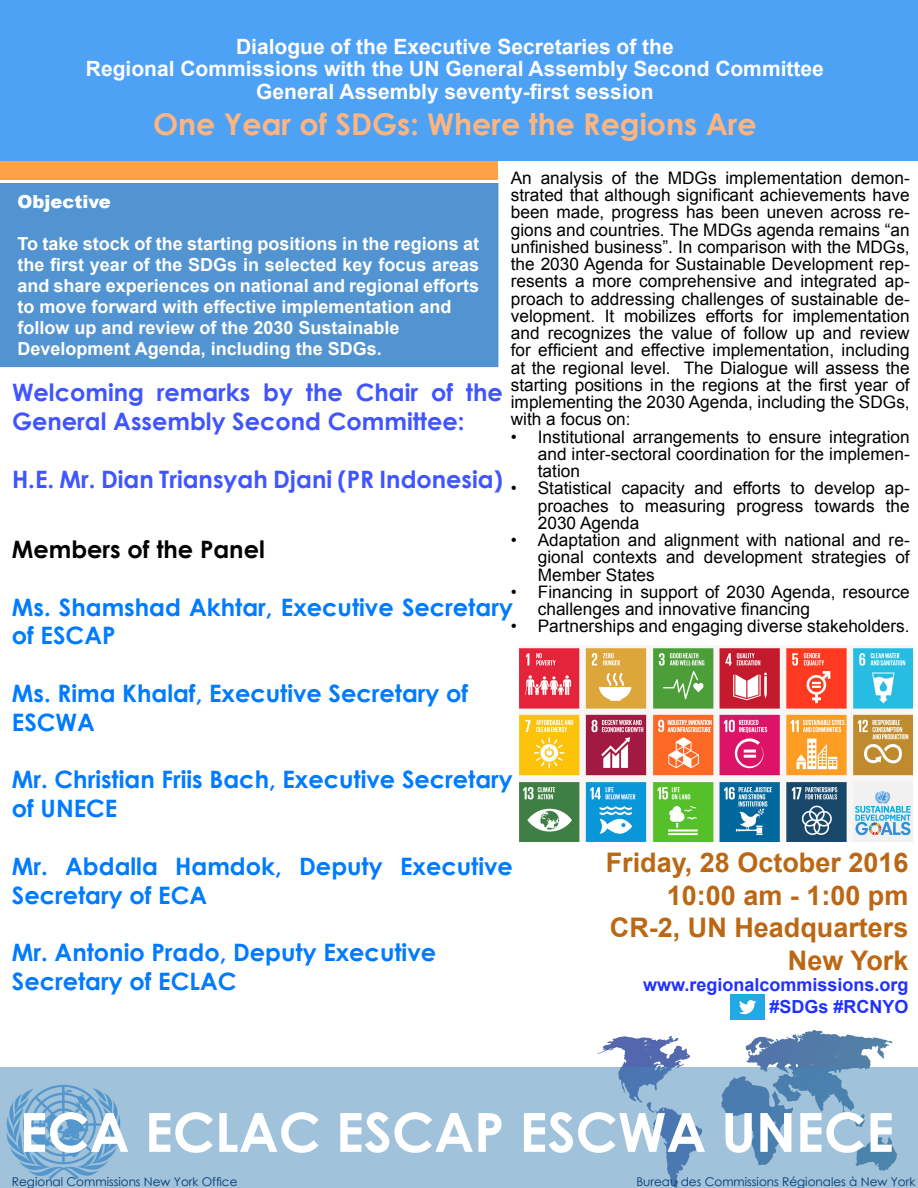
<style>
.page{position:relative;width:918px;height:1188px;background:#fff}
.page>*{position:absolute;margin:0;border:0;box-sizing:border-box;transform-origin:0 0}
.t1{font:700 54px "Century Gothic";color:#fff}
.t2{font:700 30px "Century Gothic";color:#ffb57f}
.t3{font:700 27px "Arial";color:#bb6713}
.t4{font:700 24px/28.8px "Century Gothic";color:#007bff}
.t5{font:700 24px/28.8px "Century Gothic";color:#4055ff}
.t6{font:700 24px "Century Gothic";color:#000}
.t7{font:700 21px "Arial";color:#fff}
.t8{font:700 18px/21px "Arial";color:#fff;text-align:justify}
.t9{font:700 18px "Arial";color:#2031ff}
.t10{font:900 18px "Arial";color:#fff}
.t11{font:17.25px/17.2px "Arial";color:#000;text-align:justify}
.t12{font:12px "Century Gothic";color:#00396f}
</style>
<div class="page">
<div style="left:0;top:183px;width:499px;height:185px;background:#5294d1"></div>
<div style="left:0;top:161px;width:498px;height:19px;background:#ffa148"></div>
<div style="left:0;top:0;width:918px;height:161px;background:#4ea2f6"></div>
<img style="left:597px;top:1031px;width:296px;height:36px">
<svg style="left:0;top:1067px;width:918px;height:121px;background:#95bad5"></svg>
<img style="left:519px;top:646px;width:394px;height:196px">
<img style="left:731px;top:994px;width:34px;height:26px">
<p class="t7" style="left:236px;top:33px;width:439px">Dialogue of the Executive Secretaries of the</p>
<p class="t7" style="left:86px;top:55px;width:739px">Regional Commissions with the UN General Assembly Second Committee</p>
<p class="t7" style="left:256px;top:78px;width:399px">General Assembly seventy-first session</p>
<p class="t2" style="left:153px;top:101px;width:605px">One Year of SDGs: Where the Regions Are</p>
<p class="t11" style="left:511px;top:169px;width:400px">An analysis of the MDGs implementation demon&shy;strated that although significant achievements have been made, progress has been uneven across re&shy;gions and countries. The MDGs agenda remains “an unfinished business”. In comparison with the MDGs, the 2030 Agenda for Sustainable Development rep&shy;resents a more comprehensive and integrated ap&shy;proach to addressing challenges of sustainable de&shy;velopment. It mobilizes efforts for implementation and recognizes the value of follow up and review for efficient and effective implementation, including at the regional level. The Dialogue will assess the starting positions in the regions at the first year of implementing the 2030 Agenda, including the SDGs, with a focus on:</p>
<p class="t11" style="left:538px;top:428px;width:373px;text-indent:-27px">• Institutional arrangements to ensure integration and inter-sectoral coordination for the implemen&shy;tation</p>
<p class="t11" style="left:538px;top:480px;width:373px;text-indent:-27px">• Statistical capacity and efforts to develop ap&shy;proaches to measuring progress towards the 2030 Agenda</p>
<p class="t11" style="left:538px;top:532px;width:373px;text-indent:-27px">• Adaptation and alignment with national and re&shy;gional contexts and development strategies of Member States</p>
<p class="t11" style="left:538px;top:583px;width:373px;text-indent:-27px">• Financing in support of 2030 Agenda, resource challenges and innovative financing</p>
<p class="t11" style="left:511px;top:618px;width:400px">• Partnerships and engaging diverse stakeholders.</p>
<p class="t10" style="left:17px;top:188px;width:95px">Objective</p>
<p class="t8" style="left:17px;top:234px;width:463px">To take stock of the starting positions in the regions at the first year of the SDGs in selected key focus areas and share experiences on national and regional efforts to move forward with effective implementation and</p>
<p class="t8" style="left:17px;top:318px;width:384px">follow up and review of the 2030 Sustainable</p>
<p class="t8" style="left:17px;top:339px;width:366px">Development Agenda, including the SDGs.</p>
<p class="t5" style="left:12px;top:377px;width:492px">Welcoming remarks by the Chair of the<br>General Assembly Second Committee:</p>
<p class="t5" style="left:12px;top:464px;width:492px">H.E. Mr. Dian Triansyah Djani (PR Indonesia)</p>
<p class="t6" style="left:12px;top:531px;width:254px">Members of the Panel</p>
<p class="t4" style="left:12px;top:591px;width:503px">Ms. Shamshad Akhtar, Executive Secretary of ESCAP</p>
<p class="t4" style="left:12px;top:678px;width:458px">Ms. Rima Khalaf, Executive Secretary of</p>
<p class="t4" style="left:12px;top:707px;width:85px">ESCWA</p>
<p class="t4" style="left:12px;top:764px;width:503px">Mr. Christian Friis Bach, Executive Secretary of UNECE</p>
<p class="t4" style="left:12px;top:851px;width:503px">Mr. Abdalla Hamdok, Deputy Executive<br>Secretary of ECA</p>
<p class="t4" style="left:12px;top:937px;width:426px">Mr. Antonio Prado, Deputy Executive</p>
<p class="t4" style="left:12px;top:966px;width:226px">Secretary of ECLAC</p>
<p class="t3" style="left:606px;top:845px;width:304px">Friday, 28 October 2016</p>
<p class="t3" style="left:667px;top:877px;width:243px">10:00 am - 1:00 pm</p>
<p class="t3" style="left:610px;top:910px;width:300px">CR-2, UN Headquarters</p>
<p class="t3" style="left:788px;top:942px;width:122px">New York</p>
<p class="t9" style="left:643px;top:973px;width:267px">www.regionalcommissions.org</p>
<p class="t9" style="left:769px;top:994px;width:141px">#SDGs #RCNYO</p>
<p class="t1" style="left:20px;top:1091px;width:876px">ECA ECLAC ESCAP ESCWA UNECE</p>
<p class="t12" style="left:12px;top:1173px;width:227px">Regional Commissions New York Office</p>
<p class="t12" style="left:636px;top:1173px;width:281px">Bureau des Commissions Régionales à New York</p>
</div>
